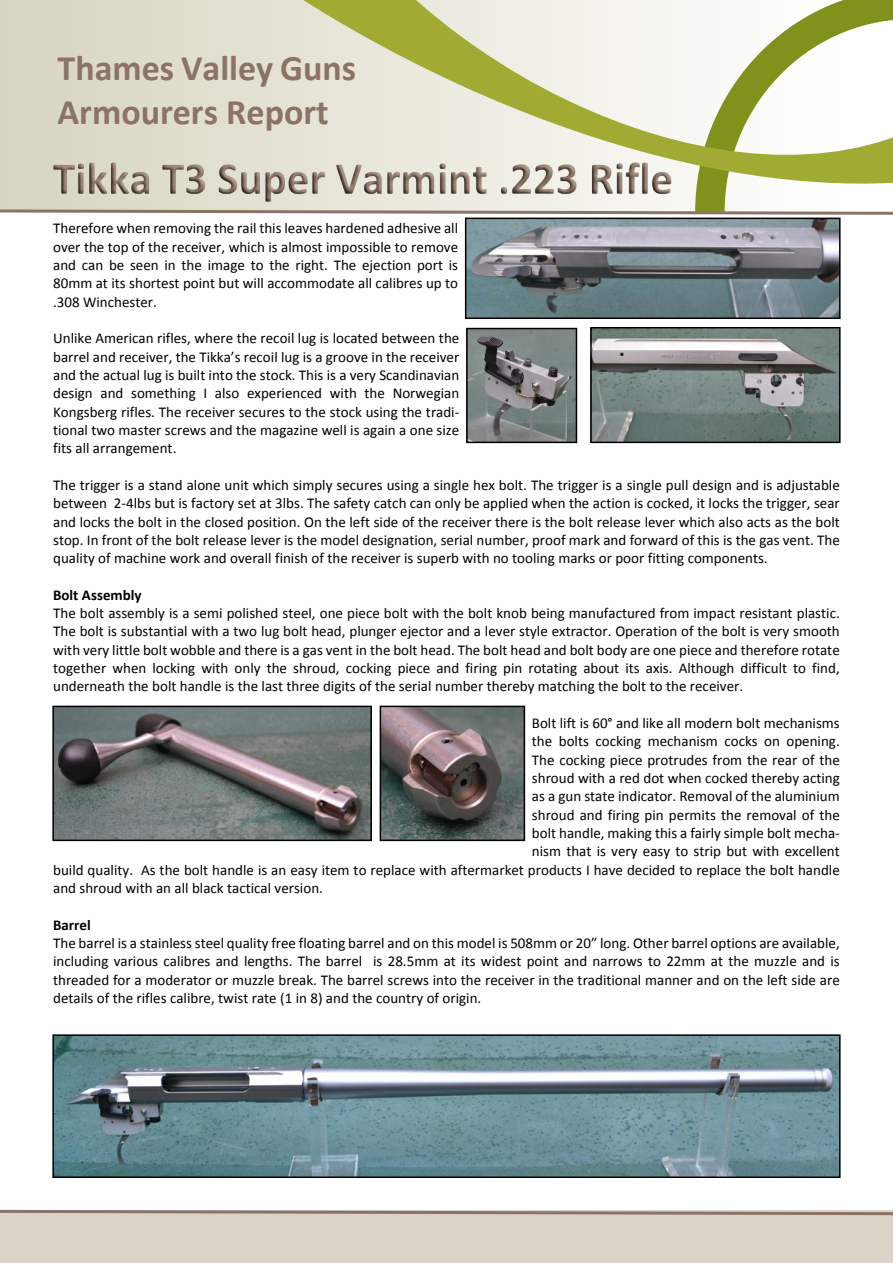
<style>
.page{position:relative;width:893px;height:1263px;background:#fff}
.page>*{position:absolute;margin:0;border:0;box-sizing:border-box;transform-origin:0 0}
.t1{font:700 36px/44px "Calibri";color:#8b7365}
.t2{font:15px/18.3px "Calibri";color:#000;text-align:justify}
.t3{font:700 15px "Calibri";color:#000}
</style>
<div class="page">
<svg style="left:0;top:0;width:893px;height:215px"></svg>
<img style="left:53px;top:148px;width:638px;height:57px">
<div style="left:0;top:1210px;width:893px;height:53px;background:#dad3c7"></div>
<svg style="left:0;top:1209px;width:893px;height:7px"></svg>
<img style="left:468px;top:221px;width:370px;height:95px">
<div style="left:465px;top:218px;width:376px;height:101px;border:2px solid #000"></div>
<img style="left:593px;top:330px;width:245px;height:110px">
<div style="left:590px;top:327px;width:251px;height:116px;border:2px solid #000"></div>
<img style="left:469px;top:331px;width:105px;height:109px">
<div style="left:466px;top:328px;width:111px;height:115px;border:2px solid #000"></div>
<img style="left:55px;top:709px;width:314px;height:129px">
<div style="left:52px;top:706px;width:320px;height:135px;border:2px solid #000"></div>
<img style="left:383px;top:709px;width:139px;height:129px">
<div style="left:380px;top:706px;width:145px;height:135px;border:2px solid #000"></div>
<img style="left:55px;top:1037px;width:783px;height:138px">
<div style="left:52px;top:1034px;width:789px;height:144px;border:2px solid #000"></div>
<h1 class="t1" style="left:58px;top:49px;width:300px">Thames Valley Guns<br>Armourers Report</h1>
<p class="t2" style="left:53px;top:220px;width:406px">Therefore when removing the rail this leaves hardened adhesive all over the top of the receiver, which is almost impossible to remove and can be seen in the image to the right. The ejection port is 80mm at its shortest point but will accommodate all calibres up to .308 Winchester.</p>
<p class="t2" style="left:53px;top:330px;width:408px">Unlike American rifles, where the recoil lug is located between the barrel and receiver, the Tikka’s recoil lug is a groove in the receiver and the actual lug is built into the stock. This is a very Scandinavian design and something I also experienced with the Norwegian Kongsberg rifles. The receiver secures to the stock using the tradi&shy;tional two master screws and the magazine well is again a one size fits all arrangement.</p>
<p class="t2" style="left:53px;top:477px;width:788px">The trigger is a stand alone unit which simply secures using a single hex bolt. The trigger is a single pull design and is adjustable between 2-4lbs but is factory set at 3lbs. The safety catch can only be applied when the action is cocked, it locks the trigger, sear and locks the bolt in the closed position. On the left side of the receiver there is the bolt release lever which also acts as the bolt stop. In front of the bolt release lever is the model designation, serial number, proof mark and forward of this is the gas vent. The quality of machine work and overall finish of the receiver is superb with no tooling marks or poor fitting components.</p>
<p class="t3" style="left:53px;top:588px;width:90px">Bolt Assembly</p>
<p class="t2" style="left:53px;top:605px;width:788px">The bolt assembly is a semi polished steel, one piece bolt with the bolt knob being manufactured from impact resistant plastic.<br>The bolt is substantial with a two lug bolt head, plunger ejector and a lever style extractor. Operation of the bolt is very smooth with very little bolt wobble and there is a gas vent in the bolt head. The bolt head and bolt body are one piece and therefore rotate together when locking with only the shroud, cocking piece and firing pin rotating about its axis. Although difficult to find, underneath the bolt handle is the last three digits of the serial number thereby matching the bolt to the receiver.</p>
<p class="t2" style="left:532px;top:715px;width:309px">Bolt lift is 60° and like all modern bolt mechanisms</p>
<p class="t2" style="left:532px;top:733px;width:309px">the bolts cocking mechanism cocks on opening.</p>
<p class="t2" style="left:532px;top:752px;width:309px">The cocking piece protrudes from the rear of the</p>
<p class="t2" style="left:532px;top:770px;width:309px">shroud with a red dot when cocked thereby acting</p>
<p class="t2" style="left:532px;top:788px;width:309px">as a gun state indicator. Removal of the aluminium</p>
<p class="t2" style="left:532px;top:807px;width:309px">shroud and firing pin permits the removal of the</p>
<p class="t2" style="left:532px;top:825px;width:309px">bolt handle, making this a fairly simple bolt mecha-</p>
<p class="t2" style="left:532px;top:843px;width:309px">nism that is very easy to strip but with excellent</p>
<p class="t2" style="left:53px;top:862px;width:788px">build quality. As the bolt handle is an easy item to replace with aftermarket products I have decided to replace the bolt handle</p>
<p class="t2" style="left:53px;top:880px;width:271px">and shroud with an all black tactical version.</p>
<p class="t3" style="left:53px;top:918px;width:39px">Barrel</p>
<p class="t2" style="left:53px;top:935px;width:788px">The barrel is a stainless steel quality free floating barrel and on this model is 508mm or 20” long. Other barrel options are available, including various calibres and lengths. The barrel is 28.5mm at its widest point and narrows to 22mm at the muzzle and is threaded for a moderator or muzzle break. The barrel screws into the receiver in the traditional manner and on the left side are details of the rifles calibre, twist rate (1 in 8) and the country of origin.</p>
</div>
